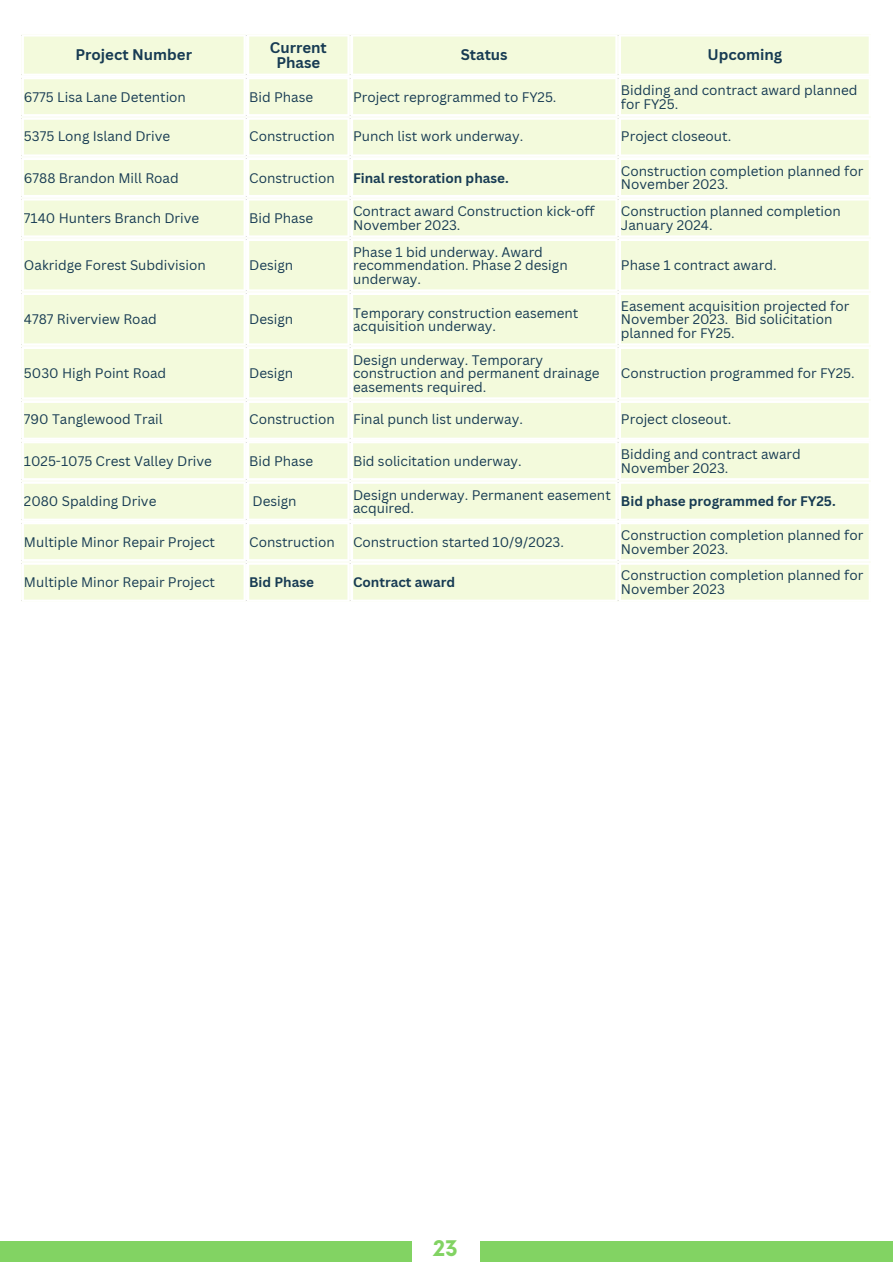
<style>
.page{position:relative;width:893px;height:1264px;background:#fff}
.page>*{position:absolute;margin:0;border:0;box-sizing:border-box;transform-origin:0 0}
.t1{font:700 21px "Now";color:#82d363}
.t2{font:700 15px/14.5px "Canva Sans";color:#173b53;text-align:center}
.t3{font:13.5px/13.5px "Canva Sans";color:#173b53}
.t4{font:700 13.5px "Canva Sans";color:#173b53}
</style>
<div class="page">
<svg style="left:24px;top:35px;width:845px;height:566px;background:#f4fae0"></svg>
<div style="left:0;top:1241px;width:892px;height:20px;background:#82d363"></div>
<div style="left:412px;top:1229px;width:67px;height:33px;background:#fff"></div>
<p class="t2" style="left:75px;top:47px;width:118px">Project Number</p>
<p class="t2" style="left:270px;top:40px;width:58px">Current<br>Phase</p>
<p class="t2" style="left:460px;top:47px;width:48px">Status</p>
<p class="t2" style="left:707px;top:47px;width:76px">Upcoming</p>
<p class="t3" style="left:24px;top:90px;width:163px">6775 Lisa Lane Detention</p>
<p class="t3" style="left:249px;top:90px;width:65px">Bid Phase</p>
<p class="t3" style="left:353px;top:90px;width:205px">Project reprogrammed to FY25.</p>
<p class="t3" style="left:621px;top:83px;width:238px">Bidding and contract award planned for FY25.</p>
<p class="t3" style="left:24px;top:129px;width:148px">5375 Long Island Drive</p>
<p class="t3" style="left:249px;top:129px;width:87px">Construction</p>
<p class="t3" style="left:353px;top:129px;width:172px">Punch list work underway.</p>
<p class="t3" style="left:621px;top:129px;width:112px">Project closeout.</p>
<p class="t3" style="left:24px;top:170px;width:156px">6788 Brandon Mill Road</p>
<p class="t3" style="left:249px;top:170px;width:87px">Construction</p>
<p class="t4" style="left:353px;top:168px;width:157px">Final restoration phase.</p>
<p class="t3" style="left:621px;top:164px;width:244px">Construction completion planned for<br>November 2023.</p>
<p class="t3" style="left:24px;top:211px;width:177px">7140 Hunters Branch Drive</p>
<p class="t3" style="left:249px;top:211px;width:65px">Bid Phase</p>
<p class="t3" style="left:353px;top:204px;width:243px">Contract award Construction kick-off<br>November 2023.</p>
<p class="t3" style="left:621px;top:204px;width:221px">Construction planned completion<br>January 2024.</p>
<p class="t3" style="left:24px;top:258px;width:183px">Oakridge Forest Subdivision</p>
<p class="t3" style="left:249px;top:258px;width:46px">Design</p>
<p class="t3" style="left:353px;top:245px;width:216px">Phase 1 bid underway. Award recommendation. Phase 2 design underway.</p>
<p class="t3" style="left:621px;top:258px;width:157px">Phase 1 contract award.</p>
<p class="t3" style="left:24px;top:312px;width:134px">4787 Riverview Road</p>
<p class="t3" style="left:249px;top:312px;width:46px">Design</p>
<p class="t3" style="left:353px;top:305px;width:227px">Temporary construction easement acquisition underway.</p>
<p class="t3" style="left:621px;top:299px;width:230px">Easement acquisition projected for<br>November 2023. Bid solicitation planned for FY25.</p>
<p class="t3" style="left:24px;top:366px;width:144px">5030 High Point Road</p>
<p class="t3" style="left:249px;top:366px;width:46px">Design</p>
<p class="t3" style="left:353px;top:353px;width:248px">Design underway. Temporary construction and permanent drainage easements required.</p>
<p class="t3" style="left:621px;top:366px;width:235px">Construction programmed for FY25.</p>
<p class="t3" style="left:24px;top:412px;width:140px">790 Tanglewood Trail</p>
<p class="t3" style="left:249px;top:412px;width:87px">Construction</p>
<p class="t3" style="left:353px;top:412px;width:171px">Final punch list underway.</p>
<p class="t3" style="left:621px;top:412px;width:112px">Project closeout.</p>
<p class="t3" style="left:24px;top:454px;width:189px">1025-1075 Crest Valley Drive</p>
<p class="t3" style="left:249px;top:454px;width:65px">Bid Phase</p>
<p class="t3" style="left:353px;top:454px;width:170px">Bid solicitation underway.</p>
<p class="t3" style="left:621px;top:447px;width:181px">Bidding and contract award<br>November 2023.</p>
<p class="t3" style="left:24px;top:494px;width:134px">2080 Spalding Drive</p>
<p class="t3" style="left:252px;top:494px;width:46px">Design</p>
<p class="t3" style="left:353px;top:487px;width:259px">Design underway. Permanent easement acquired.</p>
<p class="t4" style="left:621px;top:492px;width:216px">Bid phase programmed for FY25.</p>
<p class="t3" style="left:24px;top:535px;width:192px">Multiple Minor Repair Project</p>
<p class="t3" style="left:249px;top:535px;width:87px">Construction</p>
<p class="t3" style="left:353px;top:535px;width:212px">Construction started 10/9/2023.</p>
<p class="t3" style="left:621px;top:528px;width:244px">Construction completion planned for<br>November 2023.</p>
<p class="t3" style="left:24px;top:575px;width:192px">Multiple Minor Repair Project</p>
<p class="t4" style="left:249px;top:573px;width:66px">Bid Phase</p>
<p class="t4" style="left:353px;top:573px;width:103px">Contract award</p>
<p class="t3" style="left:621px;top:568px;width:244px">Construction completion planned for<br>November 2023</p>
<p class="t1" style="left:433px;top:1236px;width:26px">23</p>
</div>
